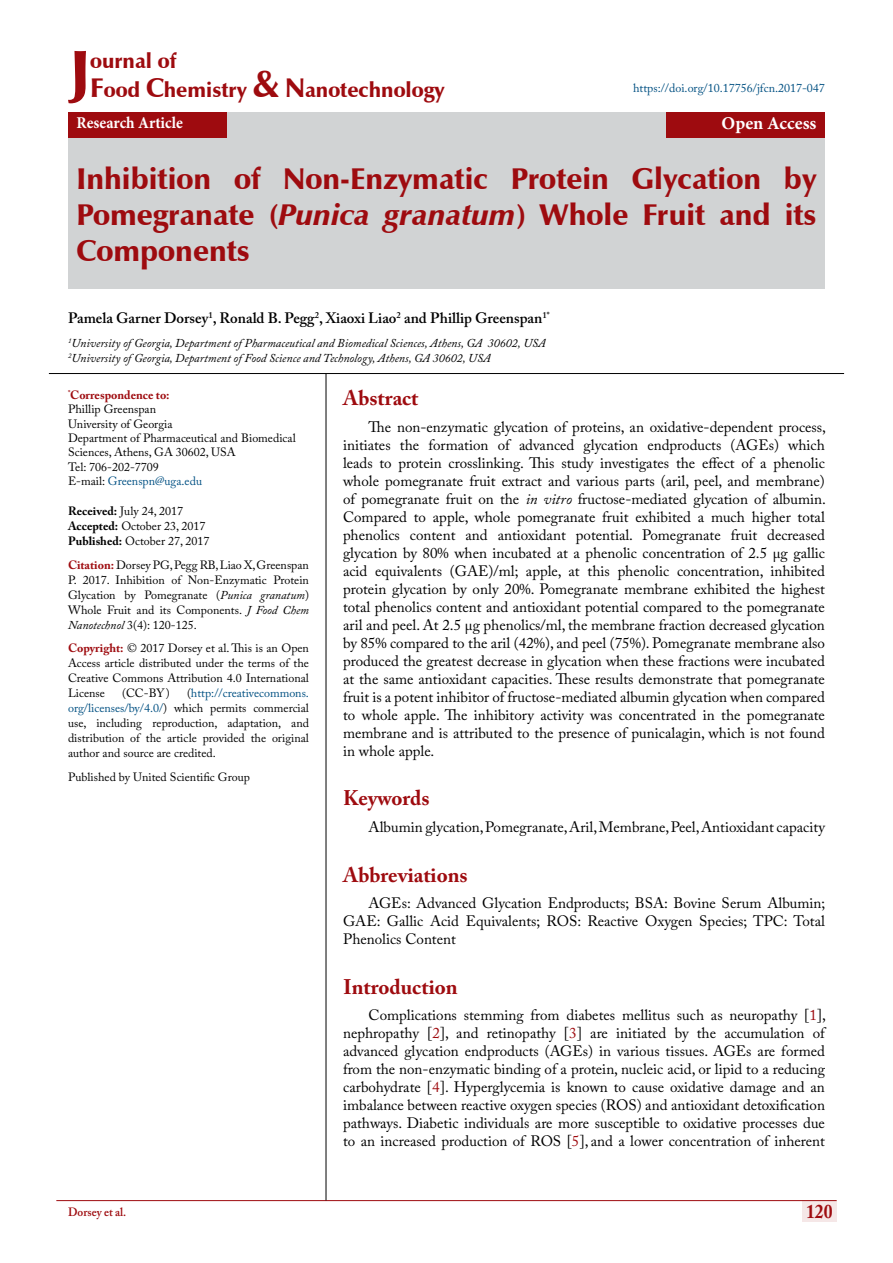
<style>
.page{position:relative;width:893px;height:1263px;background:#fff}
.page>*{position:absolute;margin:0;border:0;box-sizing:border-box;transform-origin:0 0}
.t1{font:900 62.1px "Zapf Humanist 601 BT";color:#9e0b0f}
.t2{font:900 30px/36px "Zapf Humanist 601 BT";color:#9e0b0f;text-align:justify}
.t3{font:700 21px "Adobe Caslon Pro";color:#9e0b0f}
.t4{font:900 21px/29.4px "Zapf Humanist 601 BT";color:#9e0b0f}
.t5{font:700 19.5px "Adobe Caslon Pro";color:#9e0b0f;scale:.9 1}
.t6{font:700 18px "Minion Pro";color:#fff}
.t7{font:700 16.5px "Minion Pro";color:#fff;scale:.94 1}
.t8{font:15px/18px "Adobe Caslon Pro";color:#000;text-align:justify}
.t9{font:600 15px "Adobe Caslon Pro";color:#000}
.t10{font:12px/15px "Adobe Caslon Pro";color:#000;text-align:justify}
.t11{font:italic 12px/15px "Adobe Caslon Pro";color:#000}
.t12{font:12px "Adobe Caslon Pro";color:#005082}
.t13{font:600 12px "Adobe Caslon Pro";color:#9e0b0f;scale:.95 1}
.s1{font-size:27px}
.s2{font-size:37.5px}
.s3{font-style:italic}
.s4{font-weight:700;color:#9e0b0f}
.s5{color:#005083}
.s6{font-weight:700}
.s7{color:#9e0b0f}
.s8{color:#005082}
</style>
<div class="page">
<div style="left:802px;top:1200px;width:35px;height:21px;background:#f5e7e7"></div>
<hr style="left:56px;top:1200px;width:781px;height:1px;background:#9e0b0f">
<div style="left:68px;top:112px;width:757px;height:177px;background:#d1d3d4"></div>
<div style="left:68px;top:112px;width:159px;height:26px;background:#9e0b0f"></div>
<div style="left:666px;top:112px;width:159px;height:26px;background:#9e0b0f"></div>
<hr style="left:326px;top:374px;width:1px;height:826px;background:#000">
<hr style="left:49px;top:373px;width:795px;height:1px;background:#000">
<h1 class="t1" style="left:70px;top:34px;width:22px">J</h1>
<h3 class="t4" style="left:90px;top:46px;width:356px">ournal of<br><span class="s1">F</span>ood <span class="s1">C</span>hemistry <span class="s2">&amp;</span> <span class="s1">N</span>anotechnology</h3>
<p class="t12" style="left:633px;top:81px;width:193px">https://doi.org/10.17756/jfcn.2017-047</p>
<p class="t7" style="left:77px;top:111px;width:115px">Research Article</p>
<p class="t6" style="left:721px;top:111px;width:96px">Open Access</p>
<h2 class="t2" style="left:77px;top:161px;width:741px">Inhibition of Non-Enzymatic Protein Glycation by Pomegranate (<span class="s3">Punica granatum</span>) Whole Fruit and its Components</h2>
<p class="t9" style="left:68px;top:309px;width:483px">Pamela Garner Dorsey<sup>1</sup>, Ronald B. Pegg<sup>2</sup>, Xiaoxi Liao<sup>2</sup> and Phillip Greenspan<sup>1*</sup></p>
<p class="t11" style="left:68px;top:335px;width:479px"><sup>1</sup>University of Georgia, Department of Pharmaceutical and Biomedical Sciences, Athens, GA 30602, USA<br><sup>2</sup>University of Georgia, Department of Food Science and Technology, Athens, GA 30602, USA</p>
<p class="t10" style="left:68px;top:387px;width:229px;line-height:14.4px;text-align:left"><sup>*</sup><span class="s4">Correspondence to:<br></span>Phillip Greenspan<br>University of Georgia<br>Department of Pharmaceutical and Biomedical<br>Sciences, Athens, GA 30602, USA<br>Tel: 706-202-7709<br>E-mail: <span class="s5">Greenspn@uga.edu</span></p>
<p class="t10" style="left:68px;top:504px;width:143px;text-align:left"><span class="s6">Received:</span> July 24, 2017<br><span class="s6">Accepted:</span> October 23, 2017<br><span class="s6">Published:</span> October 27, 2017</p>
<p class="t10" style="left:68px;top:557px;width:242px"><span class="s4">Citation:</span> Dorsey PG, Pegg RB, Liao X, Greenspan P. 2017. Inhibition of Non-Enzymatic Protein Glycation by Pomegranate (<span class="s3">Punica granatum</span>)<br>Whole Fruit and its Components. <span class="s3">J Food Chem Nanotechnol</span> 3(4): 120-125.</p>
<p class="t10" style="left:68px;top:641px;width:242px"><span class="s4">Copyright:</span> © 2017 Dorsey et al. This is an Open Access article distributed under the terms of the Creative Commons Attribution 4.0 International License</p>
<h3 class="t3" style="left:343px;top:386px;width:77px">Abstract</h3>
<p class="t8" style="left:343px;top:418px;width:484px;text-indent:26px">The non-enzymatic glycation of proteins, an oxidative-dependent process, initiates the formation of advanced glycation endproducts (AGEs) which leads to protein crosslinking. This study investigates the effect of a phenolic whole pomegranate fruit extract and various parts (aril, peel, and membrane) of pomegranate fruit on the <span class="s3">in vitro</span> fructose-mediated glycation of albumin.<br>Compared to apple, whole pomegranate fruit exhibited a much higher total phenolics content and antioxidant potential. Pomegranate fruit decreased glycation by 80% when incubated at a phenolic concentration of 2.5 μg gallic acid equivalents (GAE)/ml; apple, at this phenolic concentration, inhibited protein glycation by only 20%. Pomegranate membrane exhibited the highest total phenolics content and antioxidant potential compared to the pomegranate aril and peel. At 2.5 μg phenolics/ml, the membrane fraction decreased glycation by 85% compared to the aril (42%), and peel (75%). Pomegranate membrane also produced the greatest decrease in glycation when these fractions were incubated at the same antioxidant capacities. These results demonstrate that pomegranate fruit is a potent inhibitor of fructose-mediated albumin glycation when compared to whole apple. The inhibitory activity was concentrated in the pomegranate membrane and is attributed to the presence of punicalagin, which is not found in whole apple.</p>
<h3 class="t3" style="left:343px;top:786px;width:88px">Keywords</h3>
<p class="t8" style="left:369px;top:818px;width:458px">Albumin glycation, Pomegranate, Aril, Membrane, Peel, Antioxidant capacity</p>
<h3 class="t3" style="left:343px;top:862px;width:126px">Abbreviations</h3>
<p class="t8" style="left:343px;top:894px;width:484px;text-indent:26px">AGEs: Advanced Glycation Endproducts; BSA: Bovine Serum Albumin; GAE: Gallic Acid Equivalents; ROS: Reactive Oxygen Species; TPC: Total Phenolics Content</p>
<h3 class="t3" style="left:343px;top:974px;width:116px">Introduction</h3>
<p class="t8" style="left:343px;top:1006px;width:484px;text-indent:26px">Complications stemming from diabetes mellitus such as neuropathy [<span class="s7">1</span>], nephropathy [<span class="s7">2</span>], and retinopathy [<span class="s7">3</span>] are initiated by the accumulation of advanced glycation endproducts (AGEs) in various tissues. AGEs are formed from the non-enzymatic binding of a protein, nucleic acid, or lipid to a reducing carbohydrate [<span class="s7">4</span>]. Hyperglycemia is known to cause oxidative damage and an imbalance between reactive oxygen species (ROS) and antioxidant detoxification pathways. Diabetic individuals are more susceptible to oxidative processes due to an increased production of ROS [<span class="s7">5</span>], and a lower concentration of inherent</p>
<p class="t10" style="left:68px;top:686px;width:242px;text-indent:119px">(<span class="s8">http://creativecommons. org/licenses/by/4.0/</span>) which permits commercial use, including reproduction, adaptation, and distribution of the article provided the original author and source are credited.</p>
<p class="t10" style="left:68px;top:769px;width:183px">Published by United Scientific Group</p>
<p class="t10" style="left:122px;top:686px;width:49px">(CC-BY)</p>
<p class="t13" style="left:68px;top:1204px;width:63px">Dorsey et al.</p>
<h3 class="t5" style="left:806px;top:1200px;width:31px">120</h3>
</div>
